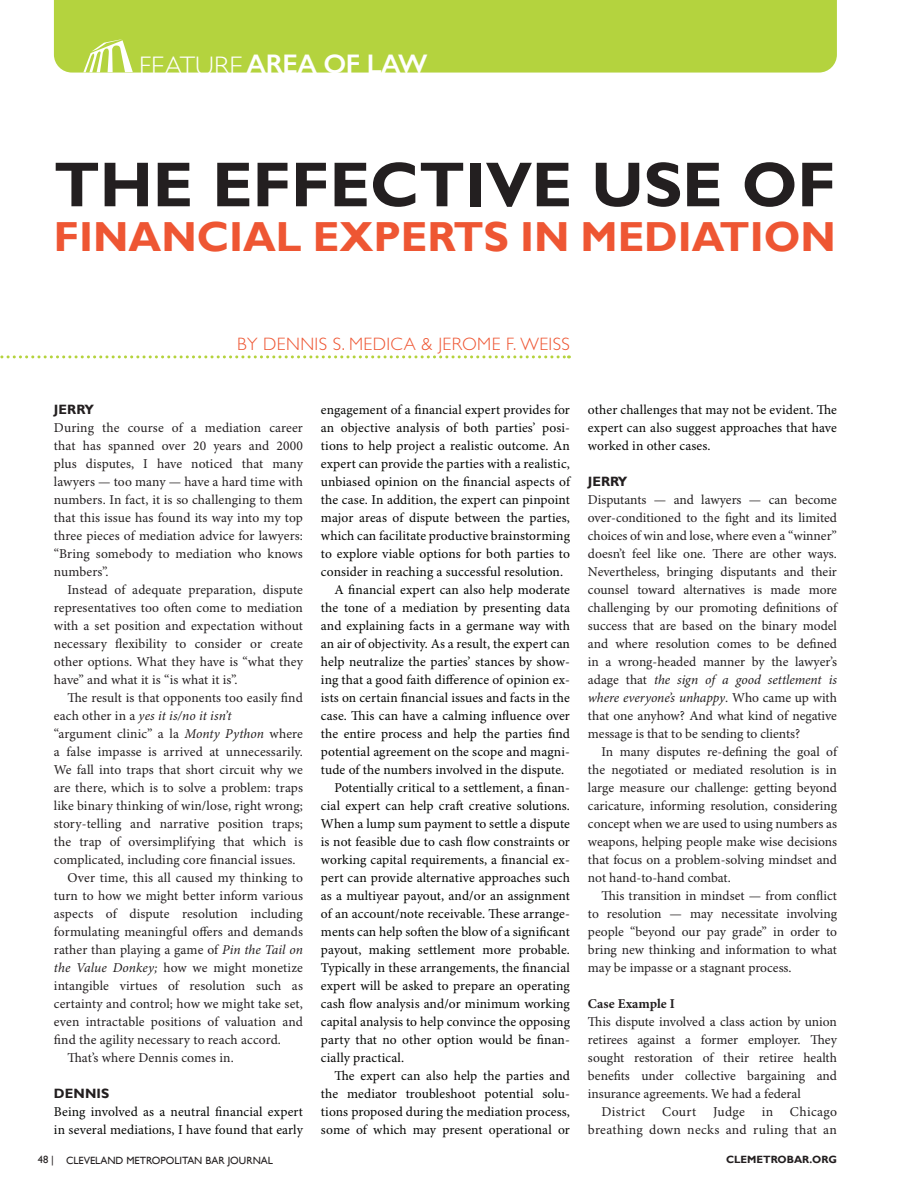
<style>
.page{position:relative;width:918px;height:1188px;background:#fff}
.page>*{position:absolute;margin:0;border:0;box-sizing:border-box;transform-origin:0 0}
.t1{font:700 63.75px "Gill Sans";color:#231f20}
.t2{font:700 42px "Gill Sans";color:#ee5633}
.t3{font:600 27px "Gill Sans";letter-spacing:-.02em;color:#fff}
.t4{font:300 18px "Gill Sans";letter-spacing:.02em;color:#ee5633}
.t5{font:13.5px/18px "Minion Pro";letter-spacing:.005em;color:#231f20;text-align:justify}
.t6{font:13.5px/18px "Minion Pro";letter-spacing:.01em;color:#040503}
.t7{font:13.5px/18px "Minion Pro";letter-spacing:.025em;color:#231f20;text-align:right}
.t8{font:italic 13.5px "Minion Pro";letter-spacing:.005em;color:#231f20}
.t9{font:700 13.5px "Gill Sans";letter-spacing:.01em;color:#231f20}
.t10{font:700 13.5px "Minion Pro";color:#231f20}
.t11{font:10.5px "Gill Sans";color:#231f20}
.t12{font:700 10.5px "Gill Sans";color:#231f20}
.s1{font-weight:300}
.s2{font-style:normal}
.s3{font-style:italic}
</style>
<div class="page">
<div style="left:54px;top:0;width:783px;height:73px;background:#b4d33e"></div>
<svg style="left:0;top:355px;width:569px;height:3px"></svg>
<svg style="left:83px;top:39px;width:50px;height:33px"></svg>
<h3 class="t3" style="left:139px;top:48px;width:290px"><span class="s1">FEATURE</span> AREA OF LAW</h3>
<h1 class="t1" style="left:54px;top:146px;width:783px">THE EFFECTIVE USE OF</h1>
<h2 class="t2" style="left:54px;top:212px;width:783px">FINANCIAL EXPERTS IN MEDIATION</h2>
<h3 class="t4" style="left:237px;top:334px;width:334px">BY DENNIS S. MEDICA &amp; JEROME F. WEISS</h3>
<p class="t9" style="left:54px;top:401px;width:42px">JERRY</p>
<p class="t5" style="left:54px;top:419px;width:251px">During the course of a mediation career that has spanned over 20 years and 2000 plus disputes, I have noticed that many lawyers — too many — have a hard time with numbers. In fact, it is so challenging to them that this issue has found its way into my top three pieces of mediation advice for lawyers: “Bring somebody to mediation who knows numbers”.</p>
<p class="t5" style="left:54px;top:581px;width:251px;text-indent:14px">Instead of adequate preparation, dispute representatives too often come to mediation with a set position and expectation without necessary flexibility to consider or create other options. What they have is “what they have” and what it is “is what it is”.</p>
<p class="t5" style="left:67px;top:689px;width:237px">The result is that opponents too easily find</p>
<p class="t8" style="left:54px;top:708px;width:179px"><span class="s2">each other in a</span> yes it is/no it isn’t</p>
<p class="t5" style="left:54px;top:725px;width:251px">“argument clinic” a la <span class="s3">Monty Python</span> where</p>
<p class="t5" style="left:54px;top:743px;width:251px">a false impasse is arrived at unnecessarily.</p>
<p class="t5" style="left:54px;top:761px;width:251px">We fall into traps that short circuit why we</p>
<p class="t5" style="left:54px;top:779px;width:251px">are there, which is to solve a problem: traps</p>
<p class="t5" style="left:54px;top:797px;width:251px">like binary thinking of win/lose, right wrong;</p>
<p class="t5" style="left:54px;top:815px;width:251px">story-telling and narrative position traps;</p>
<p class="t5" style="left:54px;top:833px;width:251px">the trap of oversimplifying that which is</p>
<p class="t5" style="left:54px;top:851px;width:243px">complicated, including core financial issues.</p>
<p class="t5" style="left:67px;top:869px;width:237px">Over time, this all caused my thinking to</p>
<p class="t5" style="left:54px;top:887px;width:251px">turn to how we might better inform various</p>
<p class="t5" style="left:54px;top:905px;width:251px">aspects of dispute resolution including</p>
<p class="t5" style="left:54px;top:923px;width:251px">formulating meaningful offers and demands</p>
<p class="t5" style="left:54px;top:941px;width:251px">rather than playing a game of <span class="s3">Pin the Tail on</span></p>
<p class="t5" style="left:54px;top:959px;width:251px"><span class="s3">the Value Donkey;</span> how we might monetize</p>
<p class="t5" style="left:54px;top:977px;width:251px">intangible virtues of resolution such as</p>
<p class="t5" style="left:54px;top:995px;width:251px">certainty and control; how we might take set,</p>
<p class="t5" style="left:54px;top:1013px;width:251px">even intractable positions of valuation and</p>
<p class="t5" style="left:54px;top:1031px;width:229px">find the agility necessary to reach accord.</p>
<p class="t5" style="left:67px;top:1049px;width:168px">That’s where Dennis comes in.</p>
<p class="t9" style="left:54px;top:1085px;width:57px">DENNIS</p>
<p class="t6" style="left:54px;top:1103px;width:251px">Being involved as a neutral financial expert in several mediations, I have found that early</p>
<p class="t6" style="left:321px;top:401px;width:250px">engagement of a financial expert provides for</p>
<p class="t6" style="left:321px;top:419px;width:251px">an objective analysis of both parties’ posi-</p>
<p class="t6" style="left:321px;top:437px;width:251px">tions to help project a realistic outcome. An</p>
<p class="t6" style="left:321px;top:455px;width:251px">expert can provide the parties with a realistic,</p>
<p class="t6" style="left:321px;top:473px;width:251px">unbiased opinion on the financial aspects of</p>
<p class="t6" style="left:321px;top:491px;width:251px">the case. In addition, the expert can pinpoint</p>
<p class="t6" style="left:321px;top:509px;width:251px">major areas of dispute between the parties,</p>
<p class="t6" style="left:321px;top:527px;width:251px">which can facilitate productive brainstorming</p>
<p class="t6" style="left:321px;top:545px;width:251px">to explore viable options for both parties to</p>
<p class="t6" style="left:321px;top:563px;width:244px">consider in reaching a successful resolution.</p>
<p class="t6" style="left:334px;top:581px;width:237px">A financial expert can also help moderate</p>
<p class="t6" style="left:321px;top:599px;width:251px">the tone of a mediation by presenting data</p>
<p class="t6" style="left:321px;top:617px;width:251px">and explaining facts in a germane way with</p>
<p class="t6" style="left:321px;top:635px;width:251px">an air of objectivity. As a result, the expert can</p>
<p class="t6" style="left:321px;top:653px;width:250px">help neutralize the parties’ stances by show-</p>
<p class="t6" style="left:321px;top:671px;width:251px">ing that a good faith difference of opinion ex-</p>
<p class="t6" style="left:321px;top:689px;width:251px">ists on certain financial issues and facts in the</p>
<p class="t6" style="left:321px;top:707px;width:251px">case. This can have a calming influence over</p>
<p class="t6" style="left:321px;top:725px;width:251px">the entire process and help the parties find</p>
<p class="t6" style="left:321px;top:743px;width:251px">potential agreement on the scope and magni-</p>
<p class="t6" style="left:321px;top:761px;width:245px">tude of the numbers involved in the dispute.</p>
<p class="t6" style="left:334px;top:779px;width:237px">Potentially critical to a settlement, a finan-</p>
<p class="t6" style="left:321px;top:797px;width:251px">cial expert can help craft creative solutions.</p>
<p class="t6" style="left:321px;top:815px;width:251px">When a lump sum payment to settle a dispute</p>
<p class="t6" style="left:321px;top:833px;width:251px">is not feasible due to cash flow constraints or</p>
<p class="t6" style="left:321px;top:851px;width:251px">working capital requirements, a financial ex-</p>
<p class="t6" style="left:321px;top:869px;width:251px">pert can provide alternative approaches such</p>
<p class="t6" style="left:321px;top:887px;width:251px">as a multiyear payout, and/or an assignment</p>
<p class="t6" style="left:321px;top:905px;width:251px">of an account/note receivable. These arrange-</p>
<p class="t6" style="left:321px;top:923px;width:251px">ments can help soften the blow of a significant</p>
<p class="t6" style="left:321px;top:941px;width:251px">payout, making settlement more probable.</p>
<p class="t6" style="left:321px;top:959px;width:251px">Typically in these arrangements, the financial</p>
<p class="t6" style="left:321px;top:977px;width:251px">expert will be asked to prepare an operating</p>
<p class="t6" style="left:321px;top:995px;width:251px">cash flow analysis and/or minimum working</p>
<p class="t6" style="left:321px;top:1013px;width:251px">capital analysis to help convince the opposing</p>
<p class="t6" style="left:321px;top:1031px;width:250px">party that no other option would be finan-</p>
<p class="t6" style="left:321px;top:1049px;width:85px">cially practical.</p>
<p class="t6" style="left:334px;top:1067px;width:237px">The expert can also help the parties and</p>
<p class="t6" style="left:321px;top:1085px;width:251px">the mediator troubleshoot potential solu-</p>
<p class="t6" style="left:321px;top:1103px;width:251px">tions proposed during the mediation process,</p>
<p class="t6" style="left:321px;top:1121px;width:250px">some of which may present operational or</p>
<p class="t6" style="left:588px;top:401px;width:251px;text-align:justify">other challenges that may not be evident. The expert can also suggest approaches that have worked in other cases.</p>
<p class="t9" style="left:588px;top:473px;width:41px">JERRY</p>
<p class="t5" style="left:588px;top:491px;width:251px">Disputants — and lawyers — can become over-conditioned to the fight and its limited choices of win and lose, where even a “winner” doesn’t feel like one. There are other ways.<br>Nevertheless, bringing disputants and their counsel toward alternatives is made more challenging by our promoting definitions of success that are based on the binary model and where resolution comes to be defined in a wrong-headed manner by the lawyer’s adage that <span class="s3">the sign of a good settlement is where everyone’s unhappy</span>. Who came up with that one anyhow? And what kind of negative message is that to be sending to clients?</p>
<p class="t5" style="left:588px;top:743px;width:251px;text-indent:14px">In many disputes re-defining the goal of the negotiated or mediated resolution is in large measure our challenge: getting beyond caricature, informing resolution, considering concept when we are used to using numbers as weapons, helping people make wise decisions that focus on a problem-solving mindset and not hand-to-hand combat.</p>
<p class="t5" style="left:588px;top:887px;width:251px;text-indent:14px">This transition in mindset — from conflict to resolution — may necessitate involving people “beyond our pay grade” in order to bring new thinking and information to what may be impasse or a stagnant process.</p>
<p class="t10" style="left:588px;top:994px;width:88px">Case Example I</p>
<p class="t5" style="left:588px;top:1013px;width:251px">This dispute involved a class action by union retirees against a former employer. They sought restoration of their retiree health benefits under collective bargaining and insurance agreements. We had a federal</p>
<p class="t7" style="left:588px;top:1103px;width:251px">District Court Judge in Chicago breathing down necks and ruling that an</p>
<p class="t11" style="left:38px;top:1154px;width:237px">48 | CLEVELAND METROPOLITAN BAR JOURNAL</p>
<p class="t12" style="left:726px;top:1153px;width:112px">CLEMETROBAR.ORG</p>
</div>
